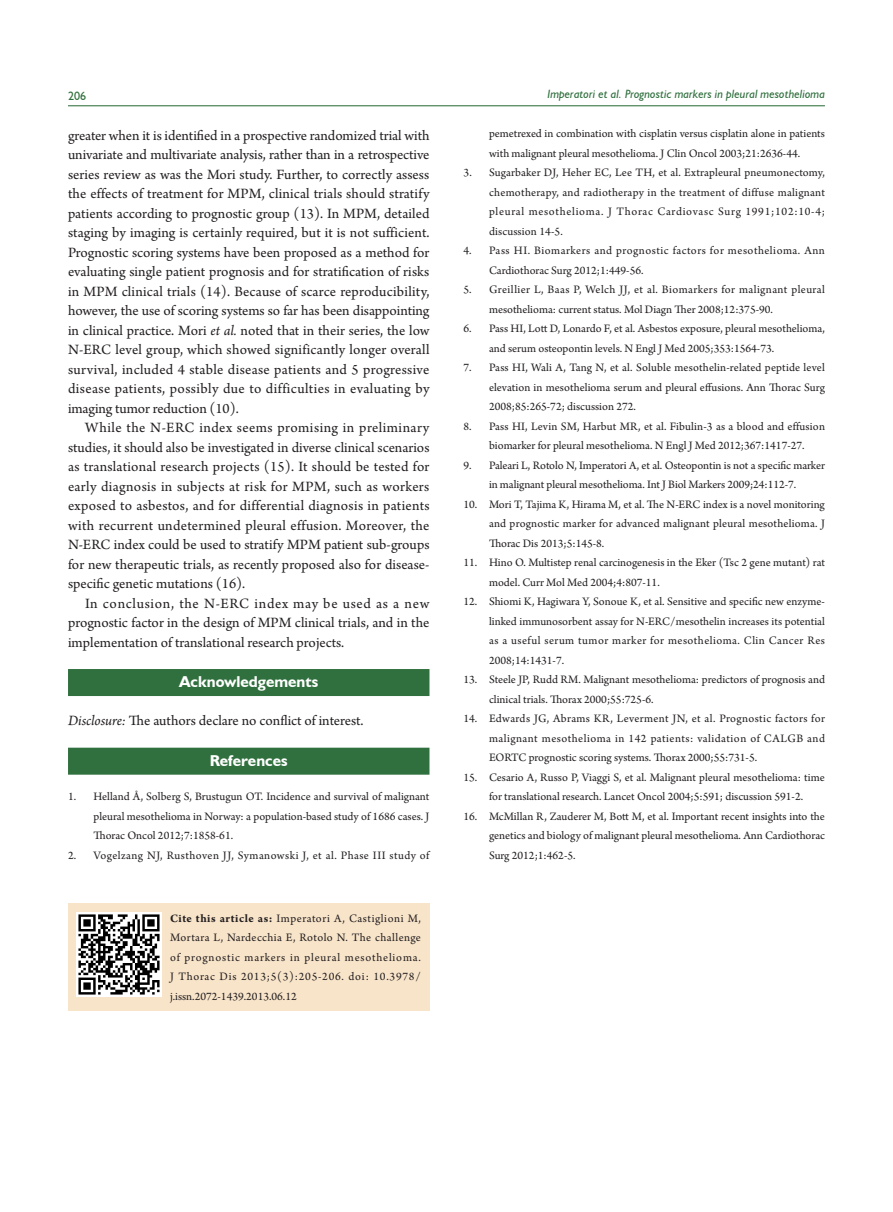
<style>
.page{position:relative;width:893px;height:1212px;background:#fff}
.page>*{position:absolute;margin:0;border:0;box-sizing:border-box;transform-origin:0 0}
.t1{font:700 15.75px "Humanist 521 BT";color:#fff}
.t2{font:15px/19.5px "Arno Pro";color:#231f20;text-align:justify}
.正文{font:12px/19.5px "Arno Pro";color:#231f20;text-align:justify}
.正文-2{font:12px/19.5px "Arno Pro";letter-spacing:.04em;color:#231f20}
.正文-3{font:12px/19.5px "Arno Pro";letter-spacing:.03em;color:#231f20}
.t3{font:italic 12px "Humanist 521 BT";color:#30703e}
.t4{font:12px "Humanist 521 BT";color:#30703e}
.s1{font-style:italic}
.s2{font-weight:700}
</style>
<div class="page">
<hr style="left:68px;top:105px;width:757px;height:1px;background:#30703e">
<div style="left:68px;top:669px;width:361px;height:27px;background:#30703e"></div>
<div style="left:68px;top:748px;width:361px;height:27px;background:#30703e"></div>
<div style="left:68px;top:904px;width:361px;height:107px;background:#f8e4c9"></div>
<img style="left:77px;top:912px;width:84px;height:85px">
<p class="t4" style="left:68px;top:88px;width:20px">206</p>
<p class="t3" style="left:547px;top:86px;width:279px">Imperatori et al. Prognostic markers in pleural mesothelioma</p>
<p class="t2" style="left:68px;top:126px;width:363px">greater when it is identified in a prospective randomized trial with univariate and multivariate analysis, rather than in a retrospective series review as was the Mori study. Further, to correctly assess the effects of treatment for MPM, clinical trials should stratify patients according to prognostic group (13). In MPM, detailed staging by imaging is certainly required, but it is not sufficient.<br>Prognostic scoring systems have been proposed as a method for evaluating single patient prognosis and for stratification of risks in MPM clinical trials (14). Because of scarce reproducibility, however, the use of scoring systems so far has been disappointing in clinical practice. Mori <span class="s1">et al.</span> noted that in their series, the low N-ERC level group, which showed significantly longer overall survival, included 4 stable disease patients and 5 progressive disease patients, possibly due to difficulties in evaluating by imaging tumor reduction (10).</p>
<p class="t2" style="left:68px;top:419px;width:363px;text-indent:17px">While the N-ERC index seems promising in preliminary studies, it should also be investigated in diverse clinical scenarios as translational research projects (15). It should be tested for early diagnosis in subjects at risk for MPM, such as workers exposed to asbestos, and for differential diagnosis in patients with recurrent undetermined pleural effusion. Moreover, the N-ERC index could be used to stratify MPM patient sub-groups for new therapeutic trials, as recently proposed also for disease&shy;specific genetic mutations (16).</p>
<p class="t2" style="left:68px;top:594px;width:363px;text-indent:17px">In conclusion, the N-ERC index may be used as a new prognostic factor in the design of MPM clinical trials, and in the implementation of translational research projects.</p>
<p class="t1" style="left:179px;top:672px;width:140px">Acknowledgements</p>
<p class="t2" style="left:68px;top:711px;width:297px"><span class="s1">Disclosure:</span> The authors declare no conflict of interest.</p>
<p class="t1" style="left:210px;top:751px;width:79px">References</p>
<p class="正文" style="left:94px;top:788px;width:337px;text-indent:-26px">1. Helland Å, Solberg S, Brustugun OT. Incidence and survival of malignant pleural mesothelioma in Norway: a population-based study of 1686 cases. J Thorac Oncol 2012;7:1858-61.</p>
<p class="正文-2" style="left:68px;top:846px;width:363px">2. Vogelzang NJ, Rusthoven JJ, Symanowski J, et al. Phase III study of</p>
<p class="正文" style="left:489px;top:125px;width:337px">pemetrexed in combination with cisplatin versus cisplatin alone in patients with malignant pleural mesothelioma. J Clin Oncol 2003;21:2636-44.</p>
<p class="正文" style="left:489px;top:164px;width:338px;text-indent:-26px">3. Sugarbaker DJ, Heher EC, Lee TH, et al. Extrapleural pneumonectomy, chemotherapy, and radiotherapy in the treatment of diffuse malignant pleural mesothelioma. J Thorac Cardiovasc Surg 1991;102:10-4; discussion 14-5.</p>
<p class="正文-2" style="left:489px;top:242px;width:337px;text-indent:-26px">4. Pass HI. Biomarkers and prognostic factors for mesothelioma. Ann<br>Cardiothorac Surg 2012;1:449-56.</p>
<p class="正文-3" style="left:489px;top:281px;width:337px;text-indent:-26px">5. Greillier L, Baas P, Welch JJ, et al. Biomarkers for malignant pleural mesothelioma: current status. Mol Diagn Ther 2008;12:375-90.</p>
<p class="正文" style="left:489px;top:320px;width:337px;text-indent:-26px">6. Pass HI, Lott D, Lonardo F, et al. Asbestos exposure, pleural mesothelioma, and serum osteopontin levels. N Engl J Med 2005;353:1564-73.</p>
<p class="正文" style="left:489px;top:359px;width:337px;text-indent:-26px">7. Pass HI, Wali A, Tang N, et al. Soluble mesothelin-related peptide level elevation in mesothelioma serum and pleural effusions. Ann Thorac Surg 2008;85:265-72; discussion 272.</p>
<p class="正文" style="left:463px;top:417px;width:363px;text-align:center">8. Pass HI, Levin SM, Harbut MR, et al. Fibulin-3 as a blood and effusion biomarker for pleural mesothelioma. N Engl J Med 2012;367:1417-27.</p>
<p class="正文" style="left:463px;top:456px;width:363px;text-align:center">9. Paleari L, Rotolo N, Imperatori A, et al. Osteopontin is not a specific marker in malignant pleural mesothelioma. Int J Biol Markers 2009;24:112-7.</p>
<p class="正文" style="left:489px;top:495px;width:337px;text-indent:-26px">10. Mori T, Tajima K, Hirama M, et al. The N-ERC index is a novel monitoring and prognostic marker for advanced malignant pleural mesothelioma. J Thorac Dis 2013;5:145-8.</p>
<p class="正文" style="left:489px;top:554px;width:337px;text-indent:-26px">11. Hino O. Multistep renal carcinogenesis in the Eker (Tsc 2 gene mutant) rat model. Curr Mol Med 2004;4:807-11.</p>
<p class="正文" style="left:489px;top:593px;width:337px;text-indent:-26px">12. Shiomi K, Hagiwara Y, Sonoue K, et al. Sensitive and specific new enzyme&shy;linked immunosorbent assay for N-ERC/mesothelin increases its potential as a useful serum tumor marker for mesothelioma. Clin Cancer Res 2008;14:1431-7.</p>
<p class="正文" style="left:489px;top:671px;width:337px;text-indent:-26px">13. Steele JP, Rudd RM. Malignant mesothelioma: predictors of prognosis and clinical trials. Thorax 2000;55:725-6.</p>
<p class="正文" style="left:489px;top:710px;width:337px;text-indent:-26px">14. Edwards JG, Abrams KR, Leverment JN, et al. Prognostic factors for malignant mesothelioma in 142 patients: validation of CALGB and EORTC prognostic scoring systems. Thorax 2000;55:731-5.</p>
<p class="正文" style="left:463px;top:768px;width:363px;text-align:center">15. Cesario A, Russo P, Viaggi S, et al. Malignant pleural mesothelioma: time for translational research. Lancet Oncol 2004;5:591; discussion 591-2.</p>
<p class="正文" style="left:489px;top:807px;width:337px;text-indent:-26px">16. McMillan R, Zauderer M, Bott M, et al. Important recent insights into the genetics and biology of malignant pleural mesothelioma. Ann Cardiothorac Surg 2012;1:462-5.</p>
<p class="正文" style="left:170px;top:909px;width:252px"><span class="s2">Cite this article as:</span> Imperatori A, Castiglioni M, Mortara L, Nardecchia E, Rotolo N. The challenge of prognostic markers in pleural mesothelioma.<br>J Thorac Dis 2013;5(3):205-206. doi: 10.3978/ j.issn.2072-1439.2013.06.12</p>
</div>
